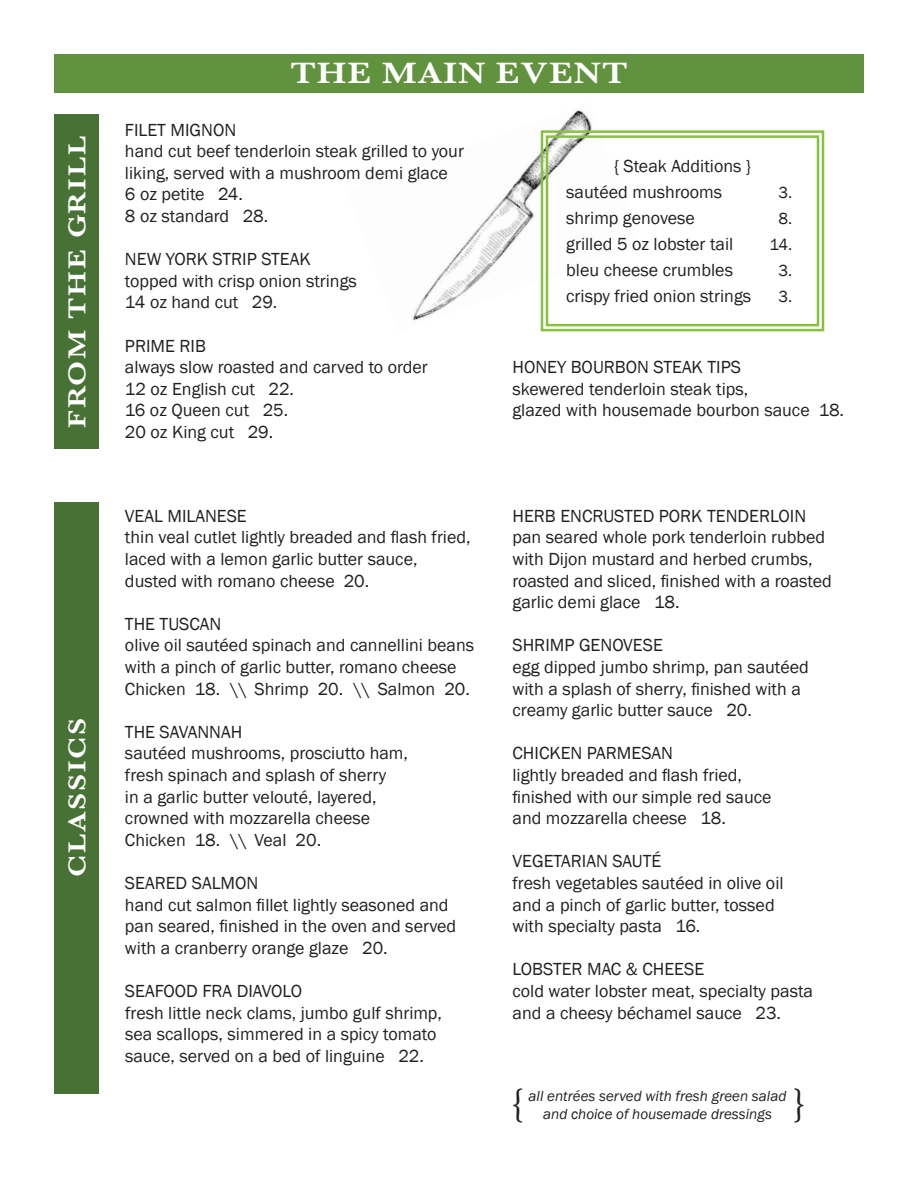
<style>
.page{position:relative;width:918px;height:1188px;background:#fff}
.page>*{position:absolute;margin:0;border:0;box-sizing:border-box;transform-origin:0 0}
.t1{font:39px "Minion Pro";color:#231f20}
.t2{font:600 30.6px "Baskerville";letter-spacing:.03em;color:#fff;scale:1.18 1}
.t3{font:600 25.5px "Baskerville";letter-spacing:.06em;color:#fff;scale:1.18 1}
.t4{font:18px/21.6px "Franklin Gothic";color:#231f20}
.t5{font:16.5px "Franklin Gothic";color:#231f20}
.t6{font:italic 15px "Franklin Gothic";color:#231f20}
</style>
<div class="page">
<img style="left:411px;top:110px;width:181px;height:211px">
<svg style="left:540px;top:129px;width:285px;height:203px"></svg>
<div style="left:546px;top:135px;width:273px;height:191px;border:2px solid #87c13f"></div>
<div style="left:54px;top:115px;width:45px;height:334px;background:#487235"></div>
<div style="left:54px;top:502px;width:45px;height:591px;background:#487235"></div>
<div style="left:54px;top:54px;width:810px;height:39px;background:#61923e"></div>
<h3 class="t3" style="left:63px;top:428px;width:249px;rotate:-90deg">FROM THE GRILL</h3>
<h3 class="t3" style="left:63px;top:877px;width:137px;rotate:-90deg">CLASSICS</h3>
<h2 class="t2" style="left:290px;top:56px;width:287px">THE MAIN EVENT</h2>
<p class="t4" style="left:125px;top:119px;width:341px">Filet mignon<br>hand cut beef tenderloin steak grilled to your liking, served with a mushroom demi glace<br>6 oz petite 24.<br>8 oz standard 28.</p>
<p class="t4" style="left:125px;top:248px;width:233px">new york Strip Steak topped with crisp onion strings<br>14 oz hand cut 29.</p>
<p class="t4" style="left:125px;top:335px;width:304px">prime riB<br>always slow roasted and carved to order<br>12 oz english cut 22.<br>16 oz Queen cut 25.<br>20 oz King cut 29.</p>
<p class="t4" style="left:125px;top:505px;width:347px">Veal milaneSe<br>thin veal cutlet lightly breaded and flash fried, laced with a lemon garlic butter sauce, dusted with romano cheese 20.</p>
<p class="t4" style="left:125px;top:613px;width:351px">the tuSCan<br>olive oil sautéed spinach and cannellini beans with a pinch of garlic butter, romano cheese chicken 18. \\ Shrimp 20. \\ Salmon 20.</p>
<p class="t4" style="left:125px;top:721px;width:285px">the SaVannah<br>sautéed mushrooms, prosciutto ham, fresh spinach and splash of sherry<br>in a garlic butter velouté, layered, crowned with mozzarella cheese chicken 18. \\ Veal 20.</p>
<p class="t4" style="left:125px;top:872px;width:333px">Seared Salmon<br>hand cut salmon fillet lightly seasoned and pan seared, finished in the oven and served with a cranberry orange glaze 20.</p>
<p class="t4" style="left:125px;top:980px;width:319px">SeaFood Fra diaVolo<br>fresh little neck clams, jumbo gulf shrimp, sea scallops, simmered in a spicy tomato sauce, served on a bed of linguine 22.</p>
<p class="t4" style="left:566px;top:153px;width:187px;line-height:26.1px;text-indent:47px">{ Steak Additions } sautéed mushrooms</p>
<p class="t5" style="left:779px;top:183px;width:15px">3.</p>
<p class="t4" style="left:566px;top:207px;width:130px">shrimp genovese</p>
<p class="t5" style="left:779px;top:209px;width:15px">8.</p>
<p class="t4" style="left:566px;top:233px;width:169px">grilled 5 oz lobster tail</p>
<p class="t5" style="left:769px;top:235px;width:24px">14.</p>
<p class="t4" style="left:566px;top:259px;width:168px">bleu cheese crumbles</p>
<p class="t5" style="left:779px;top:261px;width:15px">3.</p>
<p class="t4" style="left:566px;top:285px;width:186px">crispy fried onion strings</p>
<p class="t5" style="left:779px;top:287px;width:15px">3.</p>
<p class="t4" style="left:512px;top:356px;width:333px">honey BourBon Steak tipS<br>skewered tenderloin steak tips,<br>glazed with housemade bourbon sauce 18.</p>
<p class="t4" style="left:513px;top:505px;width:321px">herB enCruSted pork tenderloin pan seared whole pork tenderloin rubbed with dijon mustard and herbed crumbs, roasted and sliced, finished with a roasted garlic demi glace 18.</p>
<p class="t4" style="left:513px;top:634px;width:298px">Shrimp genoVeSe<br>egg dipped jumbo shrimp, pan sautéed with a splash of sherry, finished with a creamy garlic butter sauce 20.</p>
<p class="t4" style="left:513px;top:742px;width:261px">ChiCken parmeSan<br>lightly breaded and flash fried, finished with our simple red sauce and mozzarella cheese 18.</p>
<p class="t4" style="left:513px;top:850px;width:273px">Vegetarian Sauté<br>fresh vegetables sautéed in olive oil and a pinch of garlic butter, tossed with specialty pasta 16.</p>
<p class="t4" style="left:513px;top:958px;width:302px">loBSter maC &amp; CheeSe<br>cold water lobster meat, specialty pasta and a cheesy béchamel sauce 23.</p>
<h1 class="t1" style="left:511px;top:1077px;width:15px">{</h1>
<p class="t6" style="left:529px;top:1087px;width:259px">all entrées served with fresh green salad</p>
<p class="t6" style="left:543px;top:1105px;width:230px">and choice of housemade dressings</p>
<h1 class="t1" style="left:793px;top:1077px;width:15px">}</h1>
</div>
